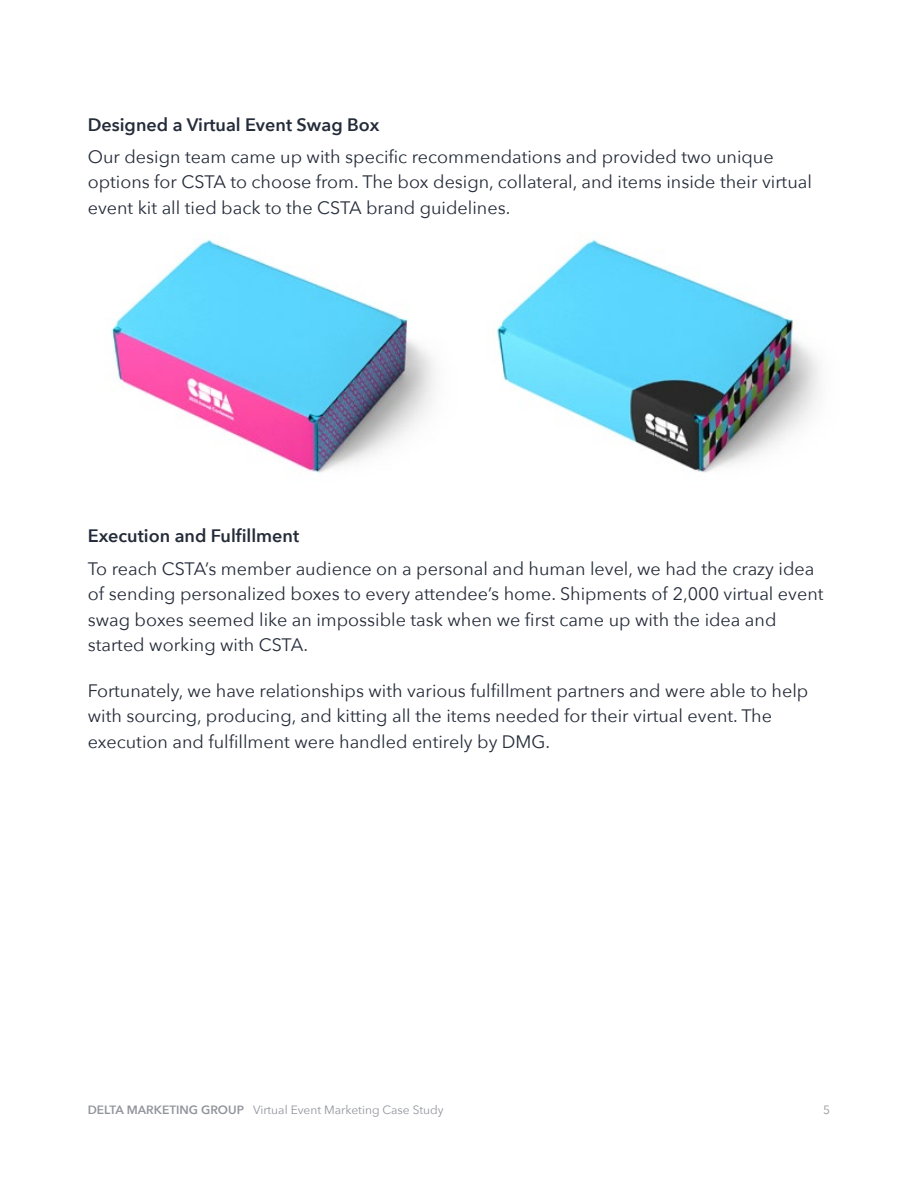
<style>
.page{position:relative;width:918px;height:1188px;background:#fff}
.page>*{position:absolute;margin:0;border:0;box-sizing:border-box;transform-origin:0 0}
.t1{font:18px/25.5px "Avenir Next";color:#252c39}
.t2{font:600 18px "Avenir Next";color:#252c39}
.t3{font:12px "Avenir Next";color:#92959c}
.s1{font-weight:600}
</style>
<div class="page">
<img style="left:111px;top:239px;width:324px;height:235px">
<img style="left:496px;top:239px;width:324px;height:234px">
<p class="t2" style="left:88px;top:109px;width:293px">Designed a Virtual Event Swag Box</p>
<p class="t1" style="left:88px;top:143px;width:726px">Our design team came up with specific recommendations and provided two unique options for CSTA to choose from. The box design, collateral, and items inside their virtual event kit all tied back to the CSTA brand guidelines.</p>
<p class="t2" style="left:88px;top:521px;width:213px">Execution and Fulfillment</p>
<p class="t1" style="left:88px;top:555px;width:737px">To reach CSTA’s member audience on a personal and human level, we had the crazy idea of sending personalized boxes to every attendee’s home. Shipments of 2,000 virtual event swag boxes seemed like an impossible task when we first came up with the idea and started working with CSTA.</p>
<p class="t1" style="left:88px;top:677px;width:722px">Fortunately, we have relationships with various fulfillment partners and were able to help with sourcing, producing, and kitting all the items needed for their virtual event. The execution and fulfillment were handled entirely by DMG.</p>
<p class="t3" style="left:88px;top:1100px;width:357px"><span class="s1">DELTA MARKETING GROUP</span> Virtual Event Marketing Case Study</p>
<p class="t3" style="left:823px;top:1100px;width:8px">5</p>
</div>
